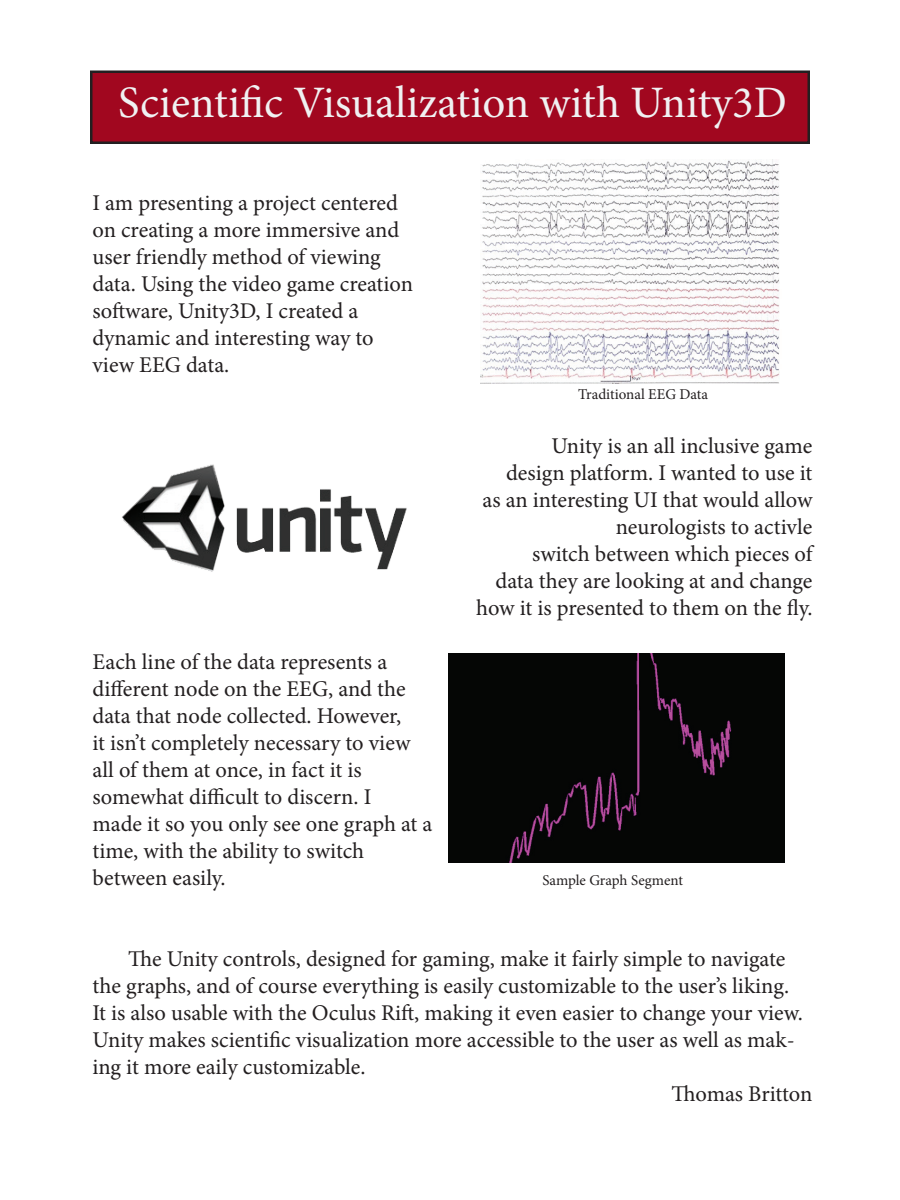
<style>
.page{position:relative;width:900px;height:1200px;background:#fff}
.page>*{position:absolute;margin:0;border:0;box-sizing:border-box;transform-origin:0 0}
.t1{font:45px "Minion Pro";color:#f0f1f2}
.t2{font:22.5px/27px "Minion Pro";color:#231f20}
.t3{font:15px "Minion Pro";color:#231f20}
</style>
<div class="page">
<div style="left:91px;top:72px;width:718px;height:71px;background:#a1071f"></div>
<div style="left:90px;top:71px;width:720px;height:73px;border:2px solid #231f20"></div>
<img style="left:480px;top:159px;width:300px;height:225px">
<img style="left:122px;top:464px;width:285px;height:108px">
<div style="left:448px;top:654px;width:337px;height:208px;background:#050605"></div>
<h1 class="t1" style="left:118px;top:72px;width:670px">Scientific Visualization with Unity3D</h1>
<p class="t2" style="left:92px;top:189px;width:322px">I am presenting a project centered on creating a more immersive and user friendly method of viewing data. Using the video game creation software, Unity3D, I created a dynamic and interesting way to view EEG data.</p>
<p class="t2" style="left:92px;top:648px;width:341px">Each line of the data represents a different node on the EEG, and the data that node collected. However,<br>it isn’t completely necessary to view all of them at once, in fact it is somewhat difficult to discern. I<br>made it so you only see one graph at a time, with the ability to switch between easily.</p>
<p class="t3" style="left:578px;top:384px;width:131px">Traditional EEG Data</p>
<p class="t2" style="left:476px;top:432px;width:338px;text-align:right">Unity is an all inclusive game<br>design platform. I wanted to use it<br>as an interesting UI that would allow neurologists to activle<br>switch between which pieces of<br>data they are looking at and change how it is presented to them on the fly.</p>
<p class="t3" style="left:542px;top:870px;width:142px">Sample Graph Segment</p>
<p class="t2" style="left:128px;top:945px;width:659px">The Unity controls, designed for gaming, make it fairly simple to navigate</p>
<p class="t2" style="left:92px;top:972px;width:698px">the graphs, and of course everything is easily customizable to the user’s liking.</p>
<p class="t2" style="left:92px;top:999px;width:712px">It is also usable with the Oculus Rift, making it even easier to change your view.</p>
<p class="t2" style="left:92px;top:1026px;width:704px">Unity makes scientific visualization more accessible to the user as well as mak-</p>
<p class="t2" style="left:92px;top:1053px;width:275px">ing it more eaily customizable.</p>
<p class="t2" style="left:672px;top:1080px;width:142px">Thomas Britton</p>
</div>
